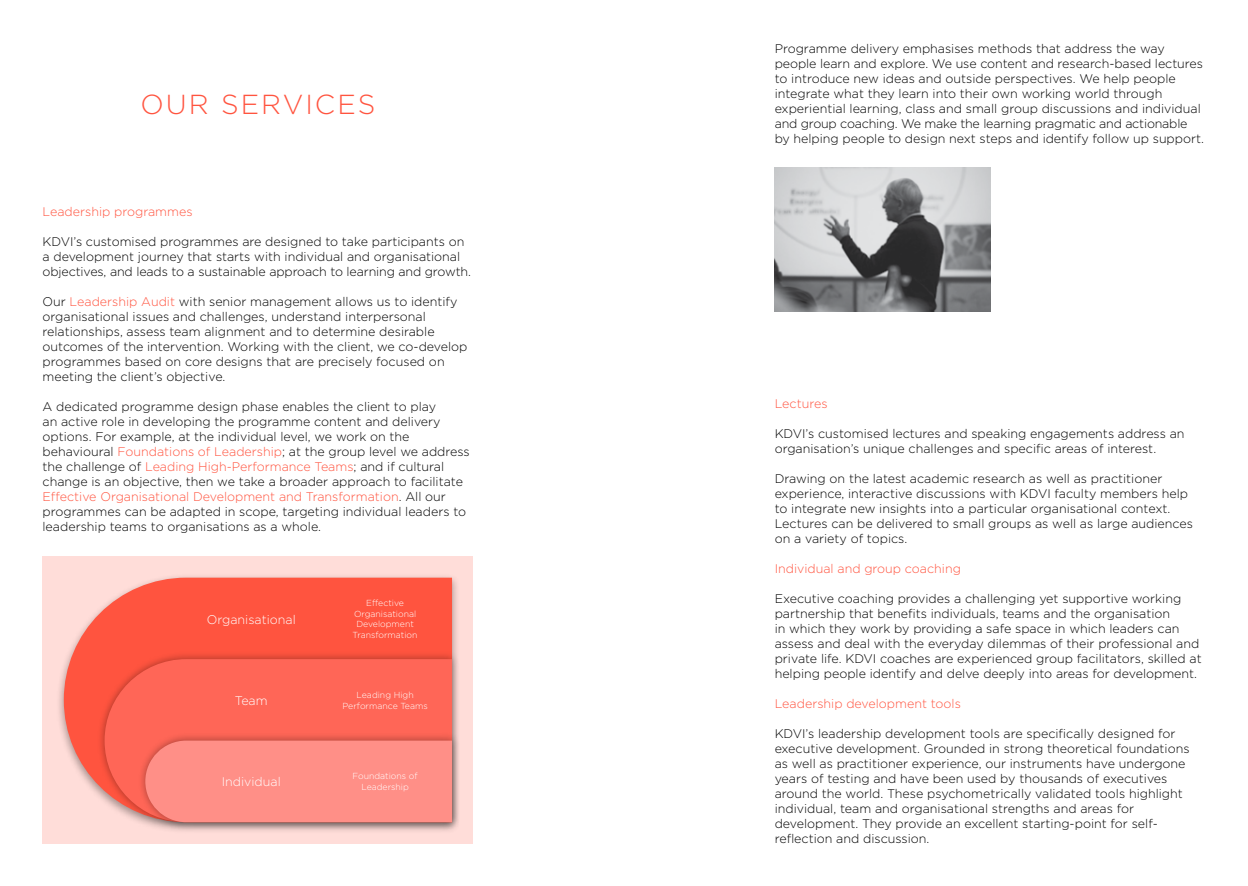
<style>
.page{position:relative;width:1248px;height:886px;background:#fff}
.page>*{position:absolute;margin:0;border:0;box-sizing:border-box;transform-origin:0 0}
.t1{font:300 27.5px "Gotham HTF";letter-spacing:.075em;color:#ff543f}
.t2{font:300 12.5px/15px "Gotham HTF";color:#000}
.t3{font:300 12.5px "Gotham HTF";color:#ff543f}
.t4{font:300 12.5px "Gotham HTF";color:#fff}
.t5{font:300 8.75px/10.5px "Gotham HTF";color:#fff;text-align:center}
.s1{color:#ff543f}
</style>
<div class="page">
<div style="left:43px;top:556px;width:430px;height:287px;background:#ffddd9"></div>
<div style="left:56px;top:573px;width:404px;height:260px;background:#000;opacity:.35"></div>
<svg style="left:64px;top:578px;width:388px;height:244px;background:#fe6856"></svg>
<div style="left:97px;top:651px;width:362px;height:179px;background:#000;opacity:.35"></div>
<svg style="left:105px;top:659px;width:347px;height:163px;background:#fd6657"></svg>
<div style="left:137px;top:732px;width:323px;height:98px;background:#000;opacity:.35"></div>
<div style="left:145px;top:740px;width:307px;height:82px;background:#ff8f87"></div>
<img style="left:774px;top:168px;width:215px;height:143px">
<h1 class="t1" style="left:140px;top:90px;width:236px">OUR SERVICES</h1>
<p class="t3" style="left:43px;top:205px;width:151px">Leadership programmes</p>
<p class="t2" style="left:43px;top:234px;width:430px">KDVI’s customised programmes are designed to take participants on a development journey that starts with individual and organisational objectives, and leads to a sustainable approach to learning and growth.</p>
<p class="t2" style="left:43px;top:294px;width:426px">Our <span class="s1">Leadership Audit</span> with senior management allows us to identify organisational issues and challenges, understand interpersonal relationships, assess team alignment and to determine desirable outcomes of the intervention. Working with the client, we co-develop programmes based on core designs that are precisely focused on meeting the client’s objective.</p>
<p class="t2" style="left:43px;top:399px;width:429px">A dedicated programme design phase enables the client to play<br>an active role in developing the programme content and delivery options. For example, at the individual level, we work on the behavioural <span class="s1">Foundations of Leadership</span>; at the group level we address the challenge of <span class="s1">Leading High-Performance Teams</span>; and if cultural change is an objective, then we take a broader approach to facilitate <span class="s1">Effective Organisational Development and Transformation</span>. All our programmes can be adapted in scope, targeting individual leaders to leadership teams to organisations as a whole.</p>
<p class="t4" style="left:207px;top:612px;width:90px">Organisational</p>
<p class="t4" style="left:235px;top:694px;width:34px">Team</p>
<p class="t4" style="left:222px;top:775px;width:61px">Individual</p>
<p class="t5" style="left:352px;top:598px;width:66px">Effective<br>Organisational<br>Development<br>Transformation</p>
<p class="t5" style="left:342px;top:690px;width:87px">Leading High<br>Performance Teams</p>
<p class="t5" style="left:352px;top:771px;width:67px">Foundations of<br>Leadership</p>
<p class="t2" style="left:774px;top:41px;width:430px">Programme delivery emphasises methods that address the way people learn and explore. We use content and research-based lectures to introduce new ideas and outside perspectives. We help people integrate what they learn into their own working world through experiential learning, class and small group discussions and individual and group coaching. We make the learning pragmatic and actionable by helping people to design next steps and identify follow up support.</p>
<p class="t3" style="left:774px;top:397px;width:54px">Lectures</p>
<p class="t2" style="left:774px;top:426px;width:411px">KDVI’s customised lectures and speaking engagements address an organisation’s unique challenges and specific areas of interest.</p>
<p class="t2" style="left:774px;top:471px;width:420px">Drawing on the latest academic research as well as practitioner experience, interactive discussions with KDVI faculty members help to integrate new insights into a particular organisational context.<br>Lectures can be delivered to small groups as well as large audiences on a variety of topics.</p>
<p class="t3" style="left:774px;top:562px;width:188px">Individual and group coaching</p>
<p class="t2" style="left:774px;top:591px;width:428px">Executive coaching provides a challenging yet supportive working partnership that benefits individuals, teams and the organisation<br>in which they work by providing a safe space in which leaders can assess and deal with the everyday dilemmas of their professional and private life. KDVI coaches are experienced group facilitators, skilled at helping people identify and delve deeply into areas for development.</p>
<p class="t3" style="left:774px;top:697px;width:188px">Leadership development tools</p>
<p class="t2" style="left:774px;top:726px;width:416px">KDVI’s leadership development tools are specifically designed for executive development. Grounded in strong theoretical foundations as well as practitioner experience, our instruments have undergone years of testing and have been used by thousands of executives around the world. These psychometrically validated tools highlight individual, team and organisational strengths and areas for development. They provide an excellent starting-point for self&shy;reflection and discussion.</p>
</div>
